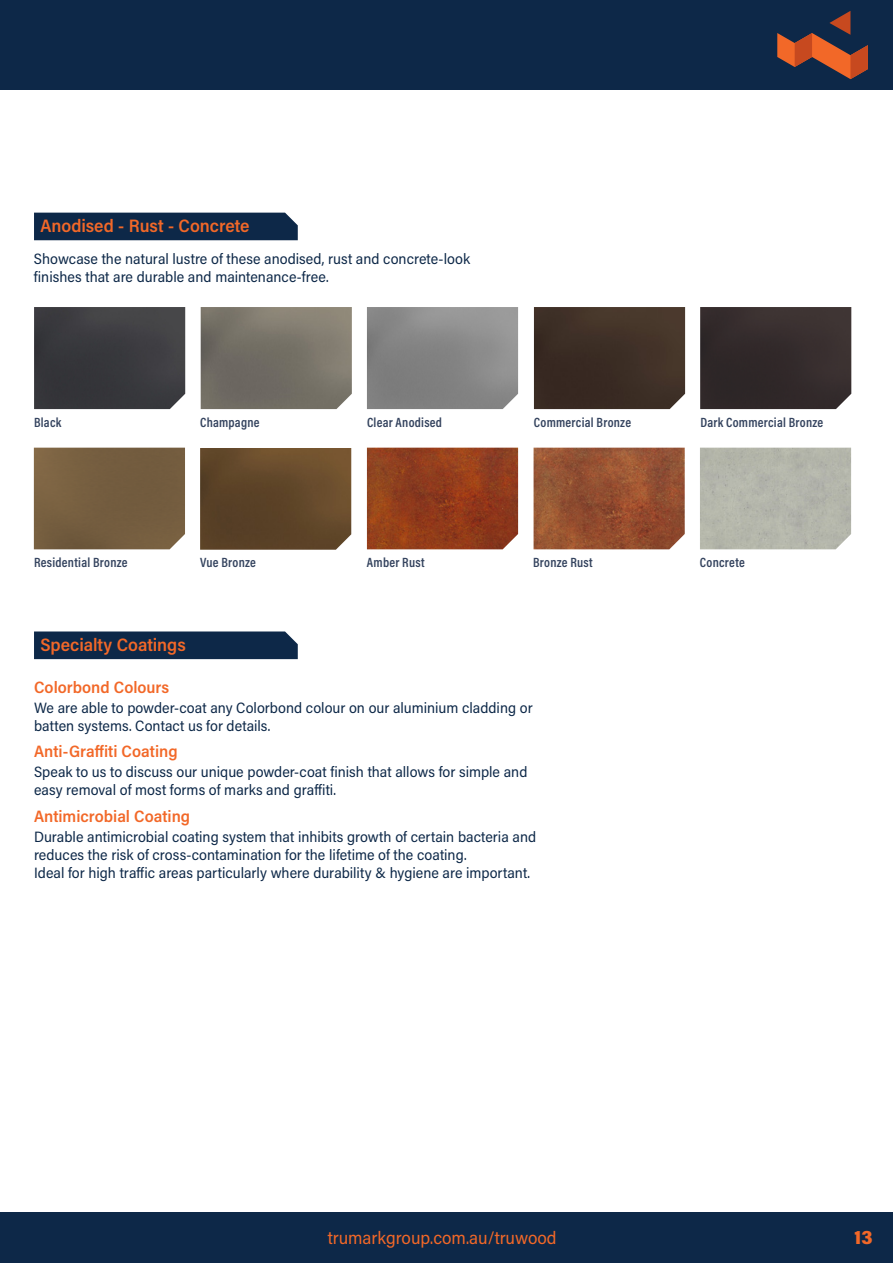
<style>
.page{position:relative;width:893px;height:1263px;background:#fff}
.page>*{position:absolute;margin:0;border:0;box-sizing:border-box;transform-origin:0 0}
.t1{font:900 19.5px "Acumin Pro Semi Cond";color:#f26828}
.Product_Names___Oran{font:600 18px "Acumin Pro Semi Cond";color:#f26828}
.Footer_Notes{font:18px "Acumin Pro Semi Cond";color:#f26828}
.t2{font:600 16.5px "Acumin Pro Semi Cond";color:#f26828}
.Image_Captions__tm{font:15px/18px "Acumin Pro Semi Cond";color:#0d2848}
.Cembrit_Swatch_Capti{font:13.5px "Acumin Variable Concept";letter-spacing:.015em;color:#34435e}
</style>
<div class="page">
<div style="left:0;top:0;width:893px;height:89px;background:#0d2848"></div>
<div style="left:0;top:1212px;width:893px;height:51px;background:#0d2848"></div>
<div style="left:700px;top:448px;width:151px;height:101px;background:#b4b6ab"></div>
<img style="left:34px;top:307px;width:151px;height:102px">
<img style="left:367px;top:448px;width:151px;height:101px">
<img style="left:200px;top:448px;width:151px;height:102px">
<img style="left:700px;top:307px;width:151px;height:102px">
<img style="left:201px;top:307px;width:151px;height:102px">
<img style="left:534px;top:448px;width:151px;height:101px">
<img style="left:534px;top:307px;width:151px;height:102px">
<img style="left:34px;top:448px;width:151px;height:101px">
<svg style="left:777px;top:11px;width:91px;height:68px"></svg>
<div style="left:34px;top:213px;width:264px;height:27px;background:#0d2848"></div>
<div style="left:34px;top:631px;width:264px;height:28px;background:#0d2848"></div>
<p class="Product_Names___Oran" style="left:40px;top:213px;width:211px">Anodised - Rust - Concrete</p>
<p class="Image_Captions__tm" style="left:34px;top:249px;width:438px">Showcase the natural lustre of these anodised, rust and concrete-look finishes that are durable and maintenance-free.</p>
<p class="Cembrit_Swatch_Capti" style="left:34px;top:413px;width:29px">Black</p>
<p class="Cembrit_Swatch_Capti" style="left:200px;top:413px;width:61px">Champagne</p>
<p class="Cembrit_Swatch_Capti" style="left:367px;top:413px;width:77px">Clear Anodised</p>
<p class="Cembrit_Swatch_Capti" style="left:534px;top:413px;width:99px">Commercial Bronze</p>
<p class="Cembrit_Swatch_Capti" style="left:700px;top:413px;width:124px">Dark Commercial Bronze</p>
<p class="Cembrit_Swatch_Capti" style="left:34px;top:553px;width:95px">Residential Bronze</p>
<p class="Cembrit_Swatch_Capti" style="left:200px;top:553px;width:57px">Vue Bronze</p>
<p class="Cembrit_Swatch_Capti" style="left:367px;top:553px;width:59px">Amber Rust</p>
<p class="Cembrit_Swatch_Capti" style="left:533px;top:553px;width:61px">Bronze Rust</p>
<p class="Cembrit_Swatch_Capti" style="left:700px;top:553px;width:47px">Concrete</p>
<p class="Product_Names___Oran" style="left:40px;top:632px;width:147px">Specialty Coatings</p>
<p class="t2" style="left:34px;top:675px;width:137px">Colorbond Colours</p>
<p class="Image_Captions__tm" style="left:34px;top:698px;width:500px">We are able to powder-coat any Colorbond colour on our aluminium cladding or batten systems. Contact us for details.</p>
<p class="t2" style="left:34px;top:740px;width:145px">Anti-Graffiti Coating</p>
<p class="Image_Captions__tm" style="left:34px;top:762px;width:495px">Speak to us to discuss our unique powder-coat finish that allows for simple and easy removal of most forms of marks and graffiti.</p>
<p class="t2" style="left:34px;top:804px;width:158px">Antimicrobial Coating</p>
<p class="Image_Captions__tm" style="left:34px;top:827px;width:504px">Durable antimicrobial coating system that inhibits growth of certain bacteria and reduces the risk of cross-contamination for the lifetime of the coating.<br>Ideal for high traffic areas particularly where durability &amp; hygiene are important.</p>
<p class="Footer_Notes" style="left:328px;top:1225px;width:230px">trumarkgroup.com.au/truwood</p>
<h1 class="t1" style="left:855px;top:1224px;width:19px">13</h1>
</div>
